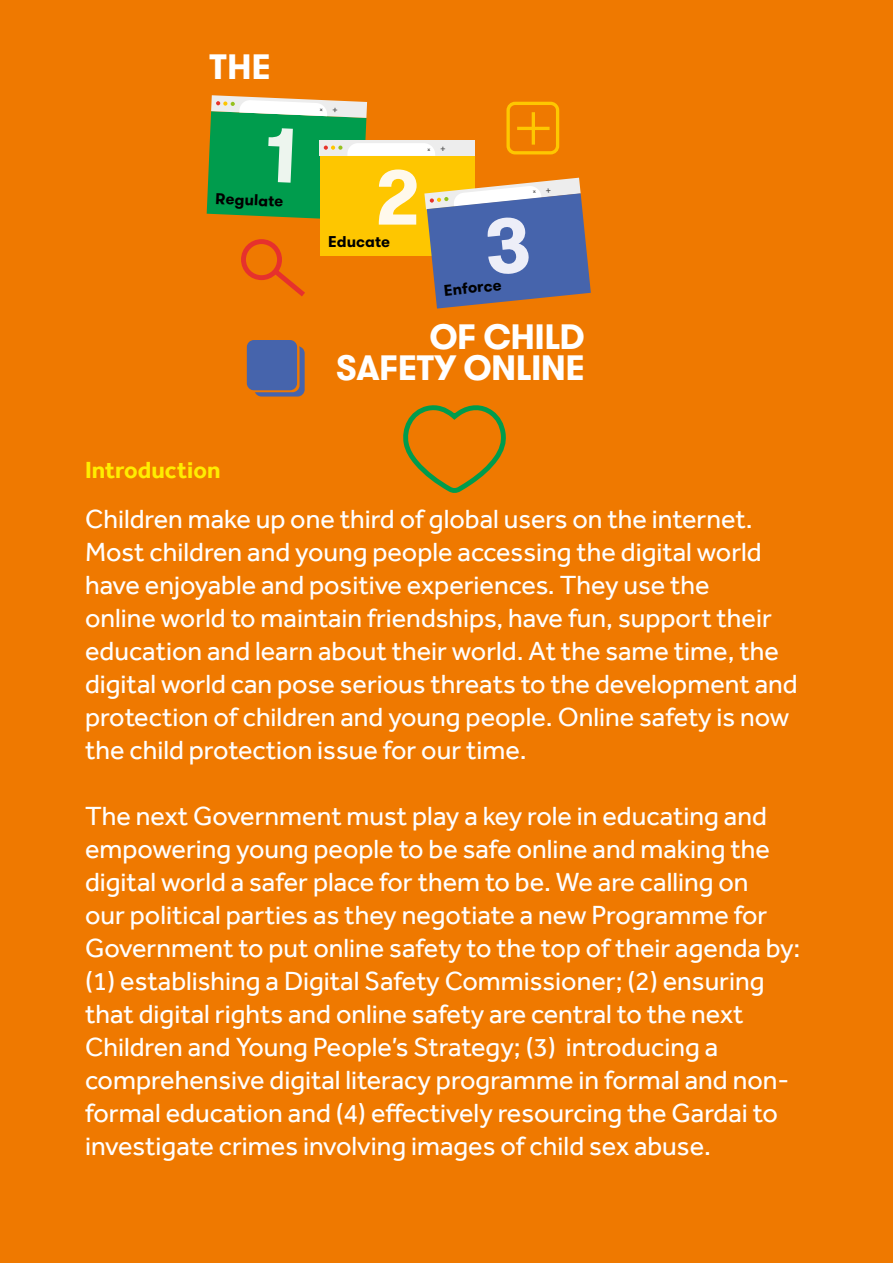
<style>
.page{position:relative;width:893px;height:1263px;background:#ef7900}
.page>*{position:absolute;margin:0;border:0;box-sizing:border-box;transform-origin:0 0}
.t1{font:700 77.1px "GT Walsheim Pro Trial";color:#fff9ec}
.t2{font:700 35.25px/31.3px "GT Walsheim Pro Trial";letter-spacing:-.02em;color:#fff;text-align:right}
.t3{font:27px/33px "Effra";color:#fff}
.t4{font:700 24px "Effra";color:#ffed00}
.t5{font:700 15.6px "GT Walsheim Pro Trial";color:#000}
.t6{font:700 6.6px "Verdana";color:#575756}
.t7{font:700 4.35px "Verdana";color:#575756}
</style>
<div class="page">
<svg style="left:403px;top:405px;width:103px;height:88px"></svg>
<svg style="left:247px;top:340px;width:58px;height:56px;background:#586698"></svg>
<svg style="left:207px;top:95px;width:384px;height:214px"></svg>
<h2 class="t2" style="left:209px;top:55px;width:64px">THE</h2>
<p class="t5" style="left:216px;top:192px;width:69px;rotate:2deg">Regulate</p>
<h1 class="t1" style="left:375px;top:168px;width:46px">2</h1>
<p class="t5" style="left:328px;top:236px;width:63px">Educate</p>
<p class="t7" style="left:428px;top:146px;width:4px">x</p>
<p class="t6" style="left:440px;top:144px;width:7px">+</p>
<p class="t5" style="left:443px;top:284px;width:59px;rotate:-6deg">Enforce</p>
<h2 class="t2" style="left:336px;top:324px;width:250px">OF CHILD<br>SAFETY ONLINE</h2>
<p class="t4" style="left:85px;top:456px;width:137px">Introduction</p>
<p class="t3" style="left:85px;top:503px;width:714px">Children make up one third of global users on the internet.<br>Most children and young people accessing the digital world have enjoyable and positive experiences. They use the<br>online world to maintain friendships, have fun, support their education and learn about their world. At the same time, the digital world can pose serious threats to the development and protection of children and young people. Online safety is now the child protection issue for our time.</p>
<p class="t3" style="left:85px;top:800px;width:717px">The next Government must play a key role in educating and empowering young people to be safe online and making the digital world a safer place for them to be. We are calling on<br>our political parties as they negotiate a new Programme for Government to put online safety to the top of their agenda by: (1) establishing a Digital Safety Commissioner; (2) ensuring that digital rights and online safety are central to the next Children and Young People’s Strategy; (3) introducing a comprehensive digital literacy programme in formal and non&shy;formal education and (4) effectively resourcing the Gardai to investigate crimes involving images of child sex abuse.</p>
</div>
